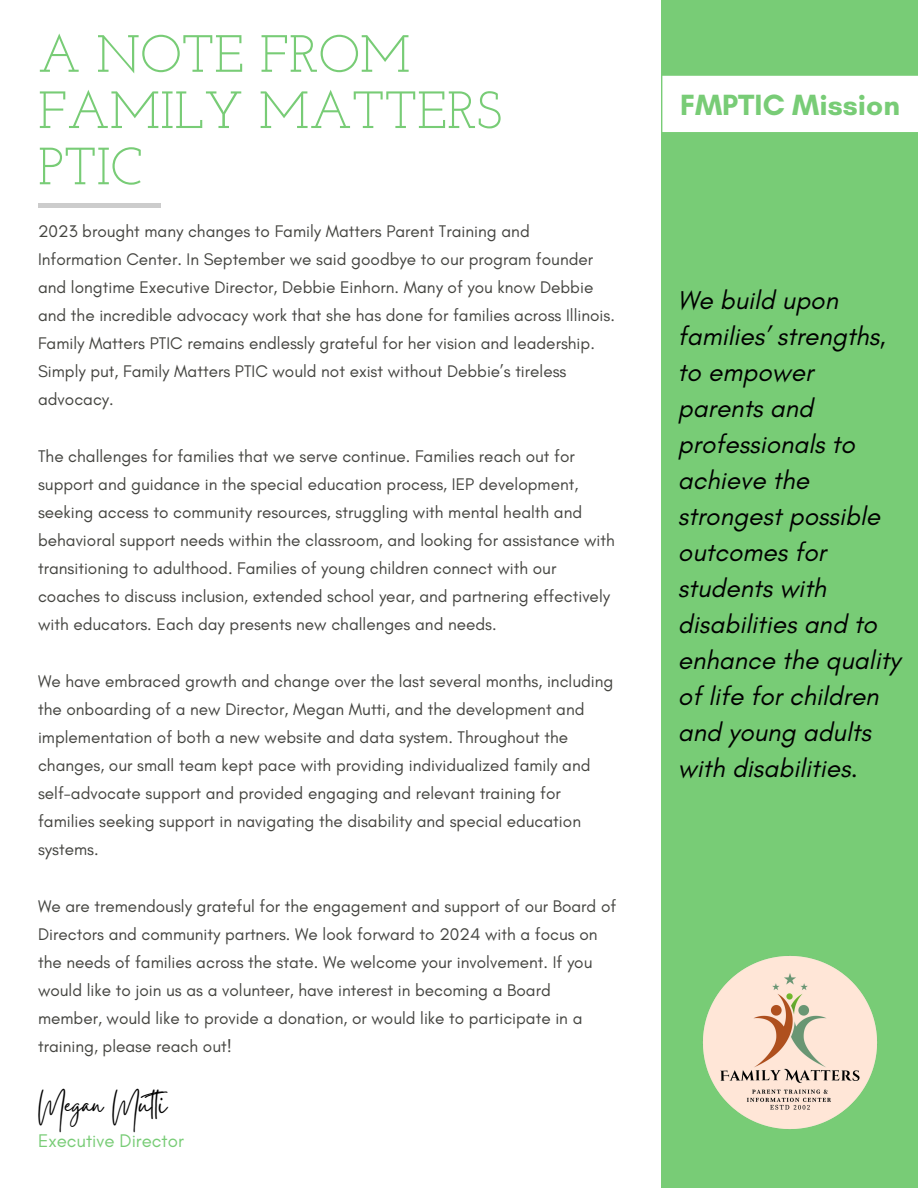
<style>
.page{position:relative;width:918px;height:1188px;background:#fff}
.page>*{position:absolute;margin:0;border:0;box-sizing:border-box;transform-origin:0 0}
.t1{font:52.35px/56.2px "Josefin Slab";color:#78cc76}
.t2{font:35.1px "Gistesy";color:#000}
.t3{font:700 29.85px "Glacial Indifference";color:#78cc76}
.t4{font:italic 26.25px/36px "Glacial Indifference";color:#000}
.t5{font:18.6px "Glacial Indifference";color:#78cc76}
.t6{font:17.1px/28.2px "Glacial Indifference";color:#444440}
</style>
<div class="page">
<div style="left:662px;top:0;width:256px;height:1188px;background:#78cc76"></div>
<div style="left:38px;top:203px;width:122px;height:5px;background:#ccc"></div>
<img style="left:703px;top:956px;width:174px;height:174px">
<div style="left:662px;top:76px;width:256px;height:56px;background:#fff"></div>
<h2 class="t1" style="left:38px;top:31px;width:465px">A NOTE FROM<br>FAMILY MATTERS<br>PTIC</h2>
<p class="t6" style="left:38px;top:216px;width:578px">2023 brought many changes to Family Matters Parent Training and Information Center. In September we said goodbye to our program founder and longtime Executive Director, Debbie Einhorn. Many of you know Debbie and the incredible advocacy work that she has done for families across Illinois.<br>Family Matters PTIC remains endlessly grateful for her vision and leadership.<br>Simply put, Family Matters PTIC would not exist without Debbie’s tireless advocacy.</p>
<p class="t6" style="left:38px;top:441px;width:578px">The challenges for families that we serve continue. Families reach out for support and guidance in the special education process, IEP development, seeking access to community resources, struggling with mental health and behavioral support needs within the classroom, and looking for assistance with transitioning to adulthood. Families of young children connect with our coaches to discuss inclusion, extended school year, and partnering effectively with educators. Each day presents new challenges and needs.</p>
<p class="t6" style="left:38px;top:666px;width:577px">We have embraced growth and change over the last several months, including the onboarding of a new Director, Megan Mutti, and the development and implementation of both a new website and data system. Throughout the changes, our small team kept pace with providing individualized family and self-advocate support and provided engaging and relevant training for families seeking support in navigating the disability and special education systems.</p>
<p class="t6" style="left:38px;top:891px;width:580px">We are tremendously grateful for the engagement and support of our Board of Directors and community partners. We look forward to 2024 with a focus on the needs of families across the state. We welcome your involvement. If you would like to join us as a volunteer, have interest in becoming a Board member, would like to provide a donation, or would like to participate in a training, please reach out!</p>
<h4 class="t2" style="left:38px;top:1081px;width:137px">Megan Muti</h4>
<p class="t5" style="left:38px;top:1129px;width:147px">Executive Director</p>
<h3 class="t3" style="left:680px;top:86px;width:221px">FMPTIC Mission</h3>
<p class="t4" style="left:678px;top:282px;width:224px">We build upon families’ strengths, to empower parents and professionals to achieve the strongest possible outcomes for students with disabilities and to enhance the quality of life for children and young adults with disabilities.</p>
</div>
